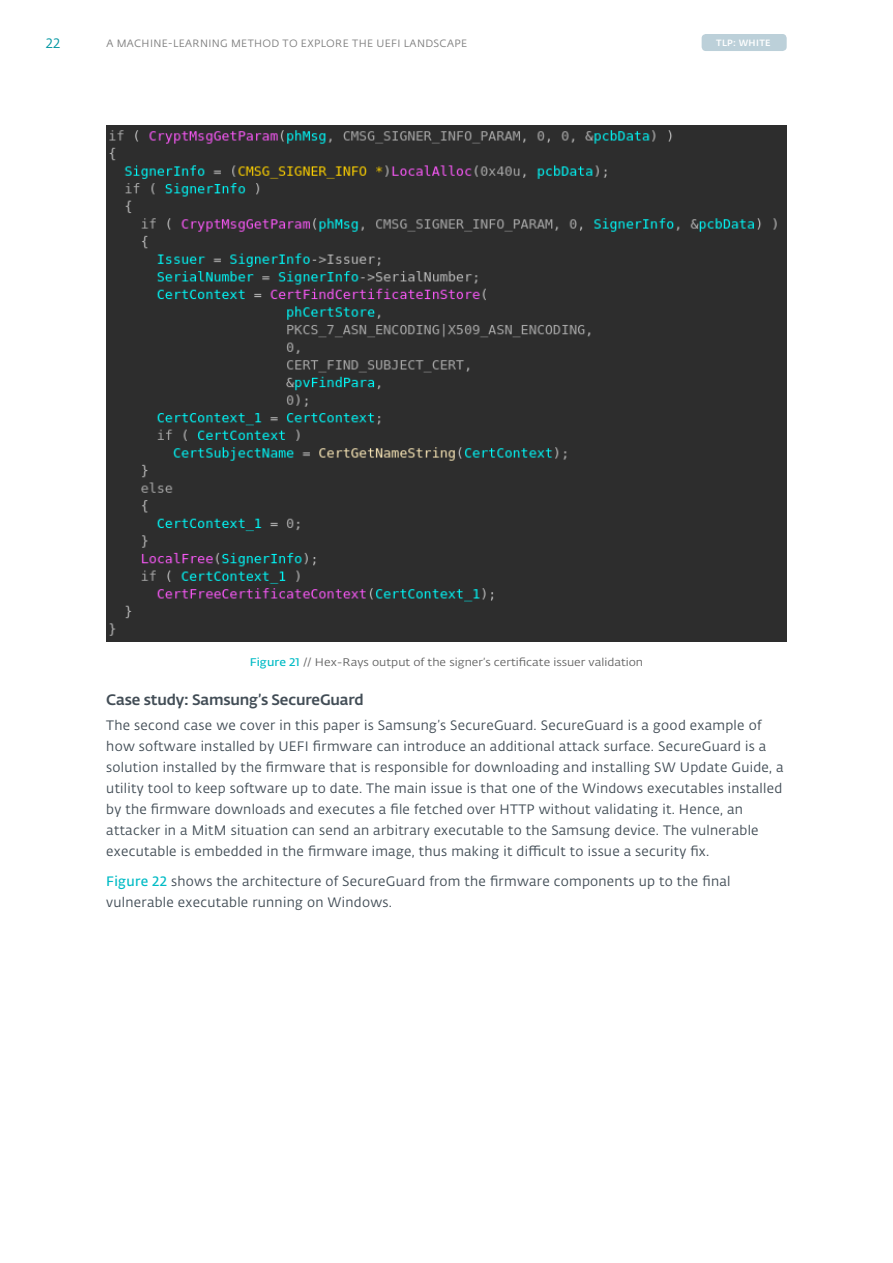
<style>
.page{position:relative;width:893px;height:1263px;background:#fff}
.page>*{position:absolute;margin:0;border:0;box-sizing:border-box;transform-origin:0 0}
.Heading_3{font:15px "Fedra Sans Alt Pro Med LF";letter-spacing:-.01em;color:#424d56}
.t1{font:13.5px/21px "Fedra Sans Alt Pro Book LF";letter-spacing:.02em;color:#424d56}
.t2{font:13.5px "Fedra Sans Alt Pro Book LF";color:#0096a1}
.Image_Note{font:10.95px "Fedra Sans Alt Pro Book LF";color:#666;scale:1.09 1}
.t3{font:10.5px "Fedra Sans Alt Pro Book LF";letter-spacing:.03em;color:#808080}
.t4{font:9px "Fedra Sans Alt Pro Med LF";letter-spacing:.04em;color:#fff}
.s1{font-family:"Fedra Sans Alt Pro Demi LF";color:#00bbc5}
</style>
<div class="page">
<div style="left:702px;top:34px;width:85px;height:17px;background:#bcd0d9;border-radius:4px"></div>
<img style="left:106px;top:125px;width:681px;height:516px">
<p class="t2" style="left:46px;top:34px;width:16px">22</p>
<p class="t3" style="left:106px;top:36px;width:362px">A MACHINE-LEARNING METHOD TO EXPLORE THE UEFI LANDSCAPE</p>
<p class="t4" style="left:716px;top:36px;width:56px">TLP: WHITE</p>
<p class="Image_Note" style="left:250px;top:655px;width:362px"><span class="s1">Figure 21</span> // Hex-Rays output of the signer’s certificate issuer validation</p>
<p class="Heading_3" style="left:106px;top:688px;width:259px">Case study: Samsung’s SecureGuard</p>
<p class="t1" style="left:106px;top:714px;width:679px">The second case we cover in this paper is Samsung’s SecureGuard. SecureGuard is a good example of how software installed by UEFI firmware can introduce an additional attack surface. SecureGuard is a solution installed by the firmware that is responsible for downloading and installing SW Update Guide, a utility tool to keep software up to date. The main issue is that one of the Windows executables installed by the firmware downloads and executes a file fetched over HTTP without validating it. Hence, an attacker in a MitM situation can send an arbitrary executable to the Samsung device. The vulnerable executable is embedded in the firmware image, thus making it difficult to issue a security fix.</p>
<p class="t1" style="left:106px;top:870px;width:626px"><span class="s1">Figure 22</span> shows the architecture of SecureGuard from the firmware components up to the final vulnerable executable running on Windows.</p>
</div>
